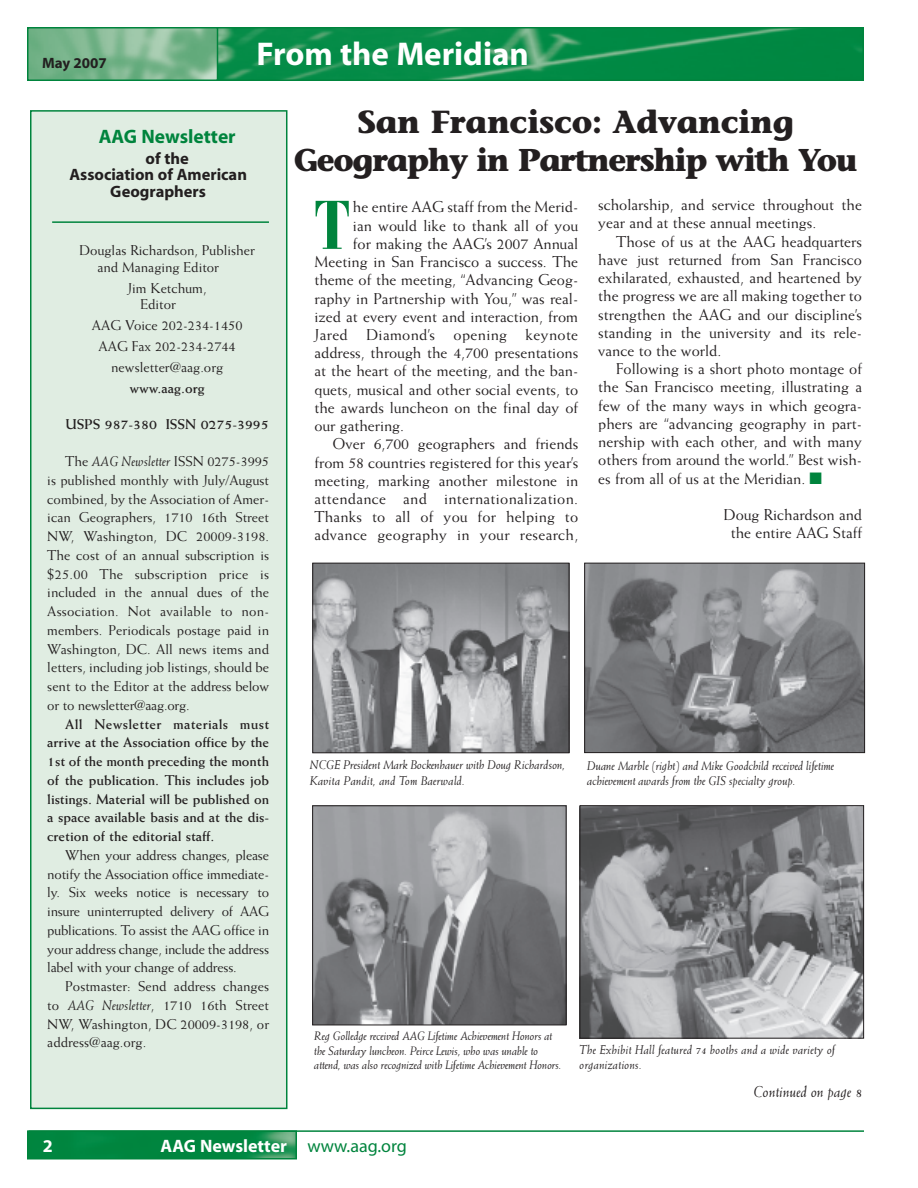
<style>
.page{position:relative;width:918px;height:1188px;background:#fff}
.page>*{position:absolute;margin:0;border:0;box-sizing:border-box;transform-origin:0 0}
.t1{font:700 condensed 68.25px "Bauer Bodoni";color:#00843d}
.t2{font:700 33px "Myriad";color:#fff}
.t3{font:700 31.8px "Stone Informal";letter-spacing:-.015em;color:#231f20}
.t4{font:700 31.5px "Stone Informal";letter-spacing:-.045em;color:#231f20}
.t5{font:700 19.5px "Myriad";color:#00843d}
.t6{font:700 18px "Myriad";color:#fff}
.t7{font:700 16.5px "Myriad";color:#231f20}
.t8{font:15.75px/18.1px "Weiss";color:#231f20;text-align:justify}
.t9{font:15.75px "Weiss";letter-spacing:.02em;color:#231f20}
.t10{font:italic 15.75px "Weiss";color:#231f20}
.t11{font:700 15px "Myriad";color:#231f20}
.t12{font:14.25px/18.8px "Weiss";color:#231f20;text-align:justify}
.t13{font:700 14.25px/18.8px "Weiss";color:#231f20;text-align:justify}
.t14{font:italic 12.75px/15.3px "Weiss";letter-spacing:-.01em;color:#231f20}
.t15{font:italic 12.75px/15.3px "Weiss";letter-spacing:.01em;color:#231f20}
.t16{font:italic 12.3px/14.9px "Weiss";letter-spacing:-.015em;color:#231f20}
.s1{font-style:italic}
.s2{color:#00843d}
.s3{font-weight:400;color:#00843d}
</style>
<div class="page">
<img style="left:30px;top:1133px;width:264px;height:24px">
<div style="left:27px;top:1130px;width:270px;height:30px;border:2px solid #00843d"></div>
<hr style="left:29px;top:1130px;width:835px;height:2px;background:#00843d">
<img style="left:218px;top:30px;width:643px;height:48px">
<div style="left:27px;top:27px;width:837px;height:54px;border:2px solid #00843d"></div>
<img style="left:30px;top:30px;width:185px;height:48px">
<div style="left:27px;top:27px;width:191px;height:54px;border:2px solid #00843d"></div>
<div style="left:31px;top:111px;width:256px;height:997px;background:#e0ede2"></div>
<div style="left:30px;top:110px;width:257px;height:999px;border:2px solid #00843d"></div>
<hr style="left:52px;top:221px;width:217px;height:2px;background:#00843d">
<img style="left:586px;top:565px;width:277px;height:186px">
<div style="left:584px;top:563px;width:281px;height:190px;border:1px solid #231f20"></div>
<img style="left:582px;top:807px;width:280px;height:230px">
<div style="left:580px;top:805px;width:284px;height:234px;border:1px solid #231f20"></div>
<img style="left:314px;top:807px;width:251px;height:216px">
<div style="left:312px;top:805px;width:255px;height:220px;border:1px solid #231f20"></div>
<img style="left:314px;top:565px;width:253px;height:186px">
<div style="left:312px;top:563px;width:257px;height:190px;border:1px solid #231f20"></div>
<p class="t11" style="left:42px;top:57px;width:66px">May 2007</p>
<h2 class="t2" style="left:257px;top:42px;width:274px">From the Meridian</h2>
<p class="t5" style="left:99px;top:129px;width:138px">AAG Newsletter</p>
<p class="t7" style="left:146px;top:152px;width:45px">of the</p>
<p class="t7" style="left:69px;top:168px;width:179px">Association of American</p>
<p class="t7" style="left:110px;top:185px;width:97px">Geographers</p>
<p class="t12" style="left:97px;top:243px;width:159px;line-height:16.5px;text-indent:-18px">Douglas Richardson, Publisher and Managing Editor</p>
<p class="t12" style="left:141px;top:281px;width:68px;line-height:16.5px;text-indent:-13px">Jim Ketchum,<br>Editor</p>
<p class="t12" style="left:92px;top:316px;width:152px;line-height:21px;text-align:center">AAG Voice 202-234-1450<br>AAG Fax 202-234-2744 newsletter@aag.org</p>
<p class="t13" style="left:129px;top:380px;width:77px">www.aag.org</p>
<p class="t13" style="left:66px;top:416px;width:205px">USPS 987-380 ISSN 0275-3995</p>
<p class="t12" style="left:47px;top:453px;width:223px;text-indent:18px">The <span class="s1">AAG Newsletter</span> ISSN 0275-3995 is published monthly with July/August combined, by the Association of Amer&shy;ican Geographers, 1710 16th Street NW, Washington, DC 20009-3198.<br>The cost of an annual subscription is $25.00 The subscription price is included in the annual dues of the Association. Not available to non&shy;members. Periodicals postage paid in Washington, DC. All news items and letters, including job listings, should be sent to the Editor at the address below or to newsletter@aag.org.</p>
<p class="t13" style="left:47px;top:716px;width:223px;text-indent:18px">All Newsletter materials must arrive at the Association office by the 1st of the month preceding the month of the publication. This includes job listings. Material will be published on a space available basis and at the dis&shy;cretion of the editorial staff.</p>
<p class="t12" style="left:47px;top:847px;width:223px;text-indent:18px">When your address changes, please notify the Association office immediate&shy;ly. Six weeks notice is necessary to insure uninterrupted delivery of AAG publications. To assist the AAG office in your address change, include the address label with your change of address.</p>
<p class="t12" style="left:47px;top:978px;width:223px;text-indent:18px">Postmaster: Send address changes to <span class="s1">AAG Newsletter</span>, 1710 16th Street NW, Washington, DC 20009-3198, or address@aag.org.</p>
<h3 class="t3" style="left:357px;top:110px;width:438px">San Francisco: Advancing</h3>
<h3 class="t4" style="left:294px;top:148px;width:565px">Geography in Partnership with You</h3>
<h1 class="t1" style="left:314px;top:199px;width:37px">T</h1>
<p class="t8" style="left:353px;top:199px;width:227px">he entire AAG staff from the Merid-</p>
<p class="t8" style="left:353px;top:217px;width:227px">ian would like to thank all of you</p>
<p class="t8" style="left:353px;top:236px;width:227px">for making the AAG’s 2007 Annual</p>
<p class="t8" style="left:314px;top:254px;width:265px">Meeting in San Francisco a success. The</p>
<p class="t8" style="left:314px;top:272px;width:265px">theme of the meeting, “Advancing Geog-</p>
<p class="t8" style="left:314px;top:290px;width:265px">raphy in Partnership with You,” was real-</p>
<p class="t8" style="left:314px;top:308px;width:265px">ized at every event and interaction, from</p>
<p class="t9" style="left:314px;top:328px;width:265px">Jared Diamond’s opening keynote</p>
<p class="t8" style="left:314px;top:345px;width:265px">address, through the 4,700 presentations</p>
<p class="t8" style="left:314px;top:363px;width:265px">at the heart of the meeting, and the ban-</p>
<p class="t8" style="left:314px;top:381px;width:265px">quets, musical and other social events, to</p>
<p class="t8" style="left:314px;top:400px;width:265px">the awards luncheon on the final day of</p>
<p class="t8" style="left:314px;top:418px;width:91px">our gathering.</p>
<p class="t8" style="left:332px;top:436px;width:247px">Over 6,700 geographers and friends</p>
<p class="t8" style="left:314px;top:454px;width:265px">from 58 countries registered for this year’s</p>
<p class="t8" style="left:314px;top:473px;width:265px">meeting, marking another milestone in</p>
<p class="t9" style="left:314px;top:492px;width:265px">attendance and internationalization.</p>
<p class="t8" style="left:314px;top:509px;width:265px">Thanks to all of you for helping to</p>
<p class="t9" style="left:314px;top:529px;width:265px">advance geography in your research,</p>
<p class="t8" style="left:598px;top:197px;width:265px">scholarship, and service throughout the year and at these annual meetings.</p>
<p class="t8" style="left:598px;top:233px;width:265px;text-indent:18px">Those of us at the AAG headquarters have just returned from San Francisco exhilarated, exhausted, and heartened by the progress we are all making together to strengthen the AAG and our discipline’s standing in the university and its rele&shy;vance to the world.</p>
<p class="t8" style="left:598px;top:361px;width:265px;text-indent:18px">Following is a short photo montage of the San Francisco meeting, illustrating a few of the many ways in which geogra&shy;phers are “advancing geography in part&shy;nership with each other, and with many others from around the world.” Best wish&shy;es from all of us at the Meridian. <span class="s2">■</span></p>
<p class="t8" style="left:724px;top:507px;width:140px;text-align:center">Doug Richardson and the entire AAG Staff</p>
<p class="t14" style="left:310px;top:758px;width:257px">NCGE President Mark Bockenhauer with Doug Richardson,<br>Kavita Pandit, and Tom Baerwald.</p>
<p class="t14" style="left:587px;top:758px;width:249px">Duane Marble (right) and Mike Goodchild received lifetime achievement awards from the GIS specialty group.</p>
<p class="t16" style="left:314px;top:1029px;width:249px">Reg Golledge received AAG Lifetime Achievement Honors at the Saturday luncheon. Peirce Lewis, who was unable to attend, was also recognized with Lifetime Achievement Honors.</p>
<p class="t15" style="left:580px;top:1043px;width:257px">The Exhibit Hall featured 74 booths and a wide variety of organizations.</p>
<p class="t10" style="left:754px;top:1086px;width:110px">Continued on page 8</p>
<p class="t6" style="left:43px;top:1139px;width:11px">2</p>
<p class="t6" style="left:161px;top:1139px;width:248px">AAG Newsletter <span class="s3">www.aag.org</span></p>
</div>
